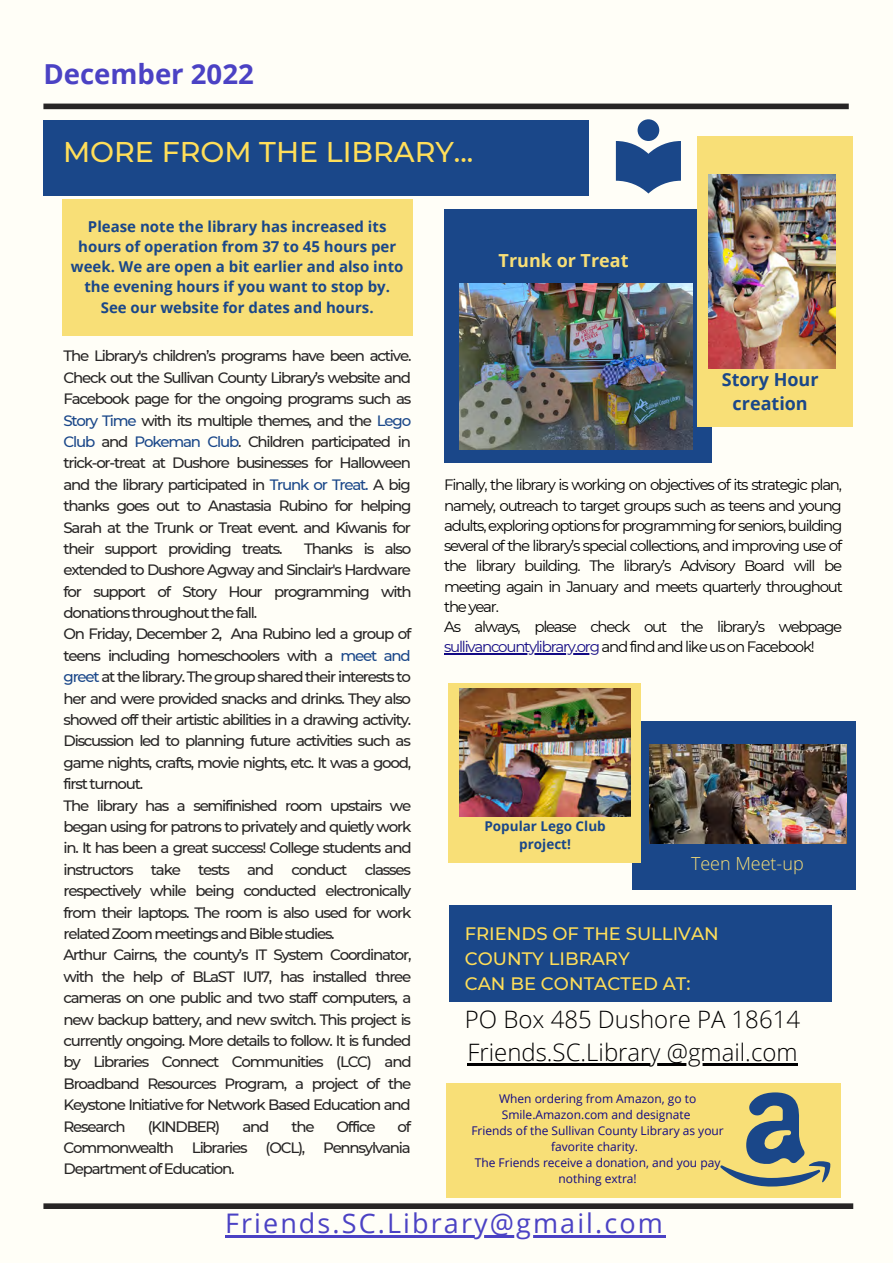
<style>
.page{position:relative;width:893px;height:1264px;background:#fff}
.page>*{position:absolute;margin:0;border:0;box-sizing:border-box;transform-origin:0 0}
.t1{font:500 28.5px "Montserrat";color:#ffde59}
.t2{font:700 27.6px "Open Sans";color:#4b42c4}
.t3{font:27px "Open Sans";letter-spacing:.08em;color:#4b42c4}
.t4{font:300 24px/32.5px "Open Sans";color:#000}
.t5{font:500 18px/24.8px "Montserrat";color:#ffde59}
.t6{font:700 18px/24.8px "Open Sans";color:#1a4789;text-align:center}
.t7{font:700 18px "Open Sans";color:#f8df77}
.t8{font:300 18px "Open Sans";color:#f8df77}
.t9{font:500 15px/21.5px "Montserrat";letter-spacing:-.08em;color:#272525;text-align:justify}
.t10{font:15px/20.2px "Montserrat";letter-spacing:-.08em;color:#000}
.t11{font:700 15px/20.2px "Open Sans";color:#1a4789;text-align:center}
.t12{font:700 13.5px/18px "Open Sans";color:#1a4789;text-align:center}
.t13{font:12px/16px "Open Sans";color:#130a84;text-align:center}
.s1{color:#1a4789}
.s2{color:#130a84}
</style>
<div class="page">
<div style="left:0;top:0;width:892px;height:1262px;background:#fffef7"></div>
<div style="left:43px;top:104px;width:805px;height:5px;background:#272525"></div>
<div style="left:43px;top:121px;width:546px;height:75px;background:#1a4789"></div>
<div style="left:43px;top:1203px;width:810px;height:5px;background:#272525"></div>
<div style="left:446px;top:1083px;width:395px;height:115px;background:#f8df77"></div>
<svg style="left:720px;top:1092px;width:110px;height:94px"></svg>
<div style="left:444px;top:210px;width:267px;height:253px;background:#1a4789"></div>
<div style="left:697px;top:136px;width:155px;height:290px;background:#f8df77"></div>
<div style="left:62px;top:200px;width:350px;height:136px;background:#f8df77"></div>
<div style="left:449px;top:905px;width:382px;height:96px;background:#1a4789"></div>
<img style="left:459px;top:283px;width:233px;height:166px">
<img style="left:708px;top:174px;width:127px;height:195px">
<div style="left:631px;top:721px;width:224px;height:169px;background:#1a4789"></div>
<div style="left:448px;top:682px;width:192px;height:180px;background:#f8df77"></div>
<img style="left:459px;top:688px;width:171px;height:128px">
<img style="left:649px;top:744px;width:197px;height:99px">
<svg style="left:616px;top:119px;width:65px;height:74px"></svg>
<hr style="left:225px;top:1235px;width:440px;height:2px;background:#4b42c4">
<hr style="left:444px;top:653px;width:154px;height:1px;background:#130a84">
<hr style="left:467px;top:1063px;width:330px;height:2px;background:#000">
<h2 class="t2" style="left:43px;top:54px;width:212px">December 2022</h2>
<h1 class="t1" style="left:63px;top:135px;width:412px">MORE FROM THE LIBRARY...</h1>
<p class="t11" style="left:71px;top:216px;width:334px">Please note the library has increased its hours of operation from 37 to 45 hours per week. We are open a bit earlier and also into the evening hours if you want to stop by.<br>See our website for dates and hours.</p>
<p class="t7" style="left:498px;top:248px;width:131px">Trunk or Treat</p>
<p class="t9" style="left:64px;top:345px;width:349px">The Library's children’s programs have been active.<br>Check out the Sullivan County Library’s website and Facebook page for the ongoing programs such as <span class="s1">Story Time</span> with its multiple themes, and the <span class="s1">Lego Club</span> and <span class="s1">Pokeman Club</span>. Children participated in trick-or-treat at Dushore businesses for Halloween and the library participated in <span class="s1">Trunk or Treat.</span> A big thanks goes out to Anastasia Rubino for helping Sarah at the Trunk or Treat event. and Kiwanis for their support providing treats.</p>
<p class="t9" style="left:64px;top:538px;width:349px;text-align:left;text-indent:240px">Thanks is also extended to Dushore Agway and Sinclair's Hardware for support of Story Hour programming with donations throughout the fall.<br>On Friday, December 2, Ana Rubino led a group of teens including homeschoolers with a <span class="s1">meet and greet</span> at the library. The group shared their interests to her and were provided snacks and drinks. They also showed off their artistic abilities in a drawing activity.<br>Discussion led to planning future activities such as game nights, crafts, movie nights, etc. It was a good, first turnout.<br>The library has a semifinished room upstairs we began using for patrons to privately and quietly work in. It has been a great success! College students and instructors take tests and conduct classes respectively while being conducted electronically from their laptops. The room is also used for work related Zoom meetings and Bible studies.<br>Arthur Cairns, the county’s IT System Coordinator, with the help of BLaST IU17, has installed three cameras on one public and two staff computers, a new backup battery, and new switch. This project is currently ongoing. More details to follow. It is funded by Libraries Connect Communities (LCC) and Broadband Resources Program, a project of the Keystone Initiative for Network Based Education and Research</p>
<p class="t9" style="left:148px;top:1115px;width:74px">(KINDBER)</p>
<p class="t9" style="left:242px;top:1115px;width:28px">and</p>
<p class="t9" style="left:291px;top:1115px;width:25px">the</p>
<p class="t9" style="left:336px;top:1115px;width:41px">Office</p>
<p class="t9" style="left:64px;top:1115px;width:349px;text-indent:334px">of Commonwealth Libraries (OCL), Pennsylvania Department of Education.</p>
<p class="t6" style="left:721px;top:366px;width:98px">Story Hour creation</p>
<p class="t10" style="left:444px;top:475px;width:400px">Finally, the library is working on objectives of its strategic plan, namely, outreach to target groups such as teens and young adults, exploring options for programming for seniors, building several of the library’s special collections, and improving use of the library building. The library’s Advisory Board will be meeting again in January and meets quarterly throughout the year.<br>As always, please check out the library’s webpage <span class="s2">sullivancountylibrary.org</span> and find and like us on Facebook!</p>
<p class="t12" style="left:484px;top:817px;width:123px">Popular Lego Club project!</p>
<p class="t8" style="left:691px;top:850px;width:114px">Teen Meet-up</p>
<p class="t5" style="left:464px;top:921px;width:255px">FRIENDS OF THE SULLIVAN<br>COUNTY LIBRARY<br>CAN BE CONTACTED AT:</p>
<h3 class="t4" style="left:465px;top:1002px;width:336px">PO Box 485 Dushore PA 18614<br>Friends.SC.Library @gmail.com</h3>
<p class="t13" style="left:471px;top:1090px;width:254px">When ordering from Amazon, go to<br>Smile.Amazon.com and designate<br>Friends of the Sullivan County Library as your favorite charity.<br>The Friends receive a donation, and you pay nothing extra!</p>
<h3 class="t3" style="left:225px;top:1204px;width:439px">Friends.SC.Library@gmail.com</h3>
</div>
